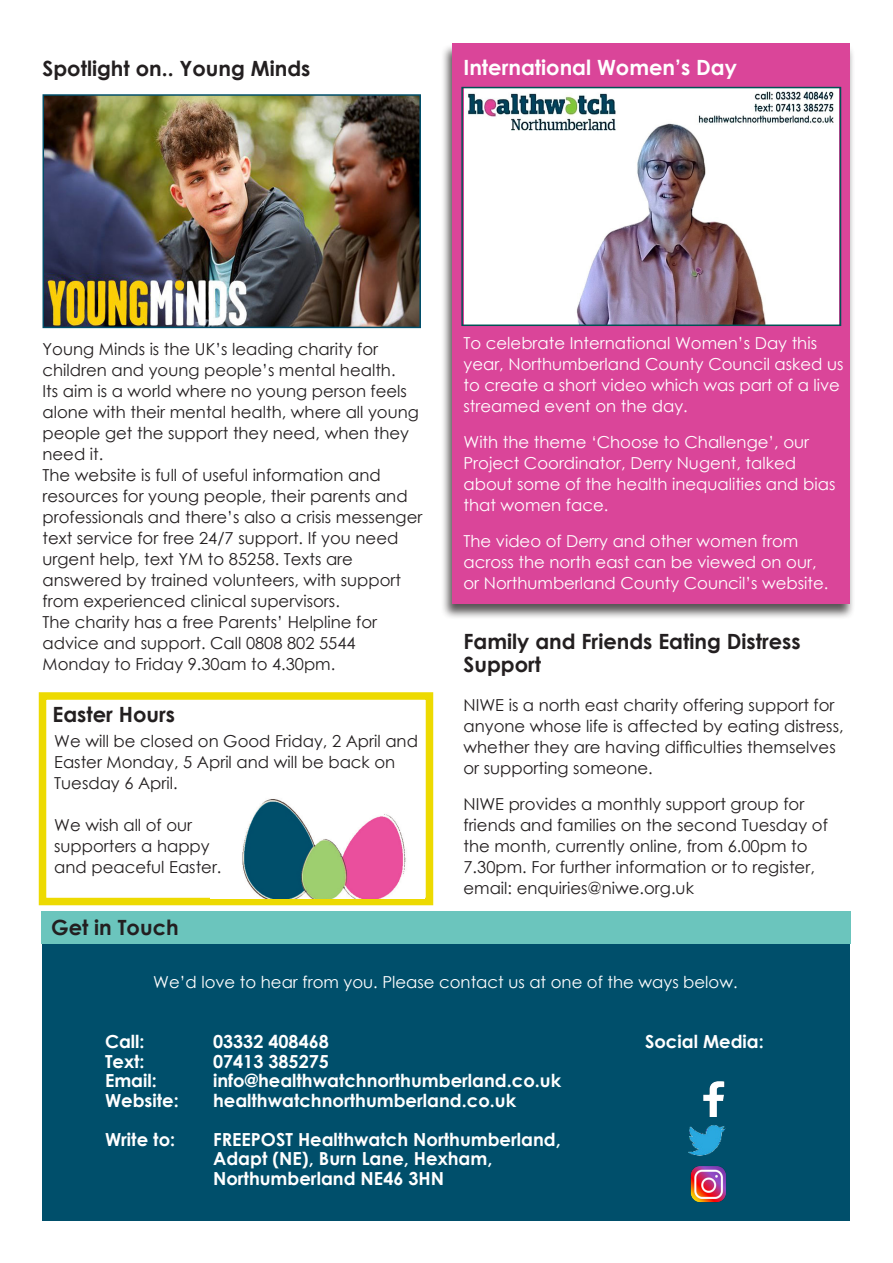
<style>
.page{position:relative;width:893px;height:1263px;background:#fff}
.page>*{position:absolute;margin:0;border:0;box-sizing:border-box;transform-origin:0 0}
.t1{font:700 21px/22.5px "Century Gothic";color:#231f20}
.t2{font:700 21px "Century Gothic";color:#fff}
.t3{font:700 18px "Century Gothic";color:#fff}
.t4{font:16.5px/21px "Century Gothic";color:#231f20}
.t5{font:16.5px/21px "Century Gothic";color:#fff}
</style>
<div class="page">
<div style="left:43px;top:943px;width:807px;height:277px;background:#004f6b"></div>
<div style="left:41px;top:911px;width:809px;height:33px;background:#6bc5bd"></div>
<img style="left:703px;top:1081px;width:22px;height:35px">
<img style="left:689px;top:1125px;width:37px;height:31px">
<img style="left:690px;top:1166px;width:36px;height:37px">
<div style="left:441px;top:43px;width:414px;height:577px;background:#231f20;opacity:.75"></div>
<div style="left:452px;top:43px;width:398px;height:561px;background:#da4599"></div>
<img style="left:464px;top:90px;width:374px;height:233px">
<div style="left:461px;top:87px;width:380px;height:239px;border:2px solid #005355"></div>
<div style="left:39px;top:692px;width:394px;height:213px;border:8px solid #edda01"></div>
<img style="left:46px;top:97px;width:372px;height:228px">
<div style="left:43px;top:94px;width:378px;height:234px;border:2px solid #004f6b"></div>
<img style="left:210px;top:799px;width:214px;height:99px">
<p class="t1" style="left:43px;top:57px;width:269px">Spotlight on.. Young Minds</p>
<p class="t2" style="left:463px;top:51px;width:275px">International Women’s Day</p>
<p class="t4" style="left:43px;top:338px;width:337px">Young Minds is the UK’s leading charity for</p>
<p class="t4" style="left:43px;top:359px;width:378px">children and young people’s mental health.<br>Its aim is a world where no young person feels alone with their mental health, where all young people get the support they need, when they need it.</p>
<p class="t4" style="left:43px;top:464px;width:381px">The website is full of useful information and resources for young people, their parents and professionals and there’s also a crisis messenger text service for free 24/7 support. If you need</p>
<p class="t4" style="left:43px;top:548px;width:312px">urgent help, text YM to 85258. Texts are</p>
<p class="t4" style="left:43px;top:569px;width:360px">answered by trained volunteers, with support from experienced clinical supervisors.</p>
<p class="t4" style="left:43px;top:611px;width:336px">The charity has a free Parents’ Helpline for</p>
<p class="t4" style="left:43px;top:632px;width:315px">advice and support. Call 0808 802 5544</p>
<p class="t4" style="left:43px;top:653px;width:294px">Monday to Friday 9.30am to 4.30pm.</p>
<p class="t1" style="left:52px;top:702px;width:124px">Easter Hours</p>
<p class="t4" style="left:54px;top:730px;width:365px">We will be closed on Good Friday, 2 April and<br>Easter Monday, 5 April and will be back on<br>Tuesday 6 April.</p>
<p class="t4" style="left:54px;top:814px;width:139px">We wish all of our</p>
<p class="t4" style="left:54px;top:835px;width:157px">supporters a happy</p>
<p class="t4" style="left:54px;top:856px;width:169px">and peaceful Easter.</p>
<p class="t1" style="left:51px;top:915px;width:129px">Get in Touch</p>
<p class="t5" style="left:463px;top:333px;width:382px">To celebrate International Women’s Day this year, Northumberland County Council asked us to create a short video which was part of a live streamed event on the day.</p>
<p class="t5" style="left:463px;top:432px;width:347px">With the theme ‘Choose to Challenge’, our</p>
<p class="t5" style="left:463px;top:453px;width:373px">Project Coordinator, Derry Nugent, talked about some of the health inequalities and bias that women face.</p>
<p class="t5" style="left:463px;top:531px;width:355px">The video of Derry and other women from across the north east can be viewed on our,</p>
<p class="t5" style="left:463px;top:573px;width:366px">or Northumberland County Council’s website.</p>
<p class="t1" style="left:463px;top:629px;width:339px">Family and Friends Eating Distress<br>Support</p>
<p class="t4" style="left:463px;top:694px;width:382px">NIWE is a north east charity offering support for anyone whose life is affected by eating distress, whether they are having difficulties themselves or supporting someone.</p>
<p class="t4" style="left:463px;top:793px;width:366px">NIWE provides a monthly support group for friends and families on the second Tuesday of the month, currently online, from 6.00pm to 7.30pm. For further information or to register, email: enquiries@niwe.org.uk</p>
<p class="t5" style="left:153px;top:971px;width:586px">We’d love to hear from you. Please contact us at one of the ways below.</p>
<p class="t3" style="left:105px;top:1028px;width:41px">Call:</p>
<p class="t3" style="left:213px;top:1028px;width:117px">03332 408468</p>
<p class="t3" style="left:645px;top:1028px;width:120px">Social Media:</p>
<p class="t3" style="left:105px;top:1047px;width:41px">Text:</p>
<p class="t3" style="left:213px;top:1047px;width:117px">07413 385275</p>
<p class="t3" style="left:105px;top:1067px;width:53px">Email:</p>
<p class="t3" style="left:213px;top:1067px;width:350px">info@healthwatchnorthumberland.co.uk</p>
<p class="t3" style="left:105px;top:1086px;width:75px">Website:</p>
<p class="t3" style="left:213px;top:1086px;width:305px">healthwatchnorthumberland.co.uk</p>
<p class="t3" style="left:105px;top:1125px;width:72px">Write to:</p>
<p class="t3" style="left:213px;top:1125px;width:349px">FREEPOST Healthwatch Northumberland,</p>
<p class="t3" style="left:213px;top:1145px;width:281px">Adapt (NE), Burn Lane, Hexham,</p>
<p class="t3" style="left:213px;top:1164px;width:233px">Northumberland NE46 3HN</p>
</div>
